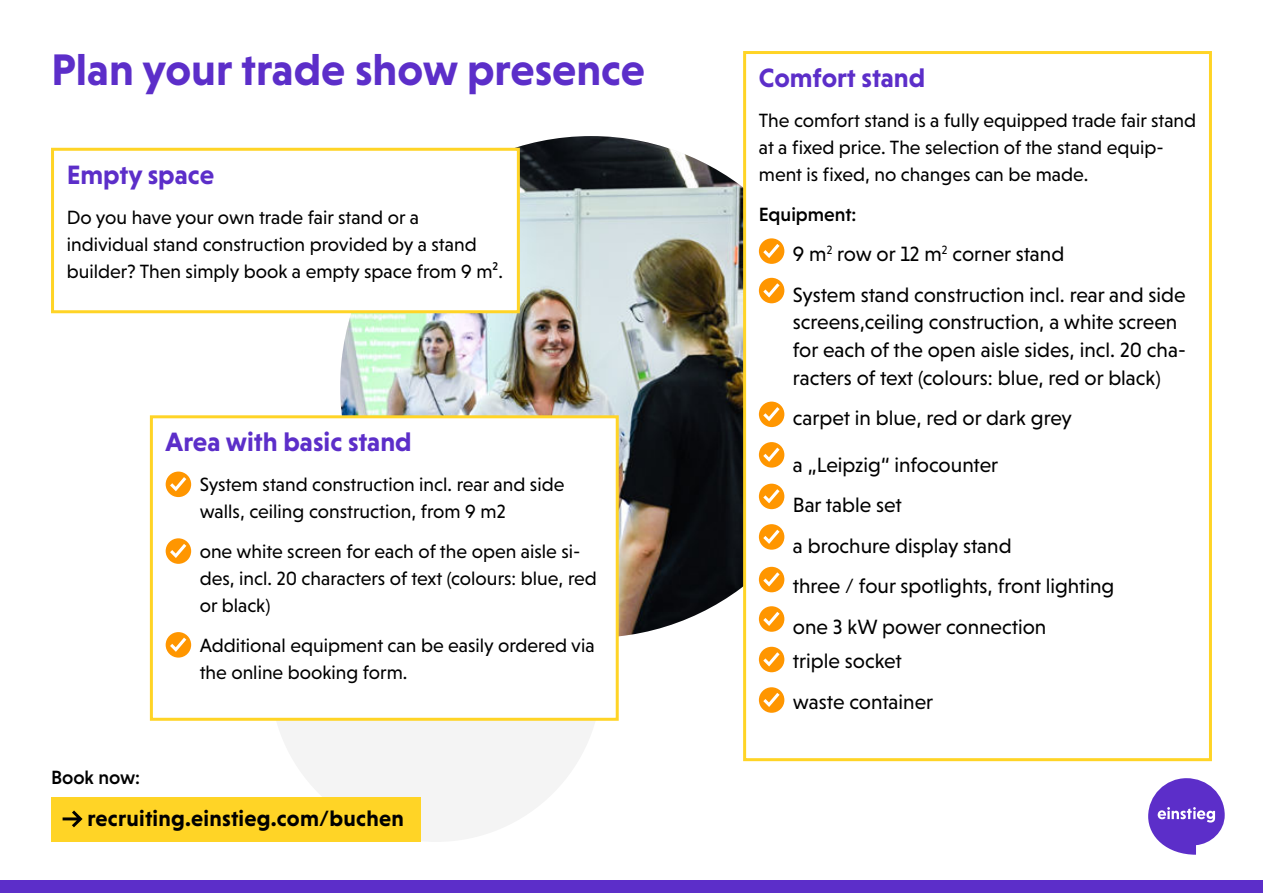
<style>
.page{position:relative;width:1263px;height:893px;background:#fff}
.page>*{position:absolute;margin:0;border:0;box-sizing:border-box;transform-origin:0 0}
.t1{font:700 45px "Niveau Grotesk";color:#5c2ec9}
.t2{font:700 27px "Niveau Grotesk";color:#5c2ec9}
.t3{font:700 22.5px "Niveau Grotesk";letter-spacing:.01em;color:#000}
.t4{font:21px/40.5px "Niveau Grotesk";color:#000}
.t5{font:19.5px/27px "Niveau Grotesk";color:#000}
.t6{font:500 19.5px "Niveau Grotesk";color:#000}
</style>
<div class="page">
<svg style="left:1148px;top:778px;width:77px;height:77px"></svg>
<div style="left:0;top:880px;width:1263px;height:13px;background:#5c2ec9"></div>
<img style="left:340px;top:136px;width:502px;height:502px;border-radius:251px">
<div style="left:270px;top:510px;width:332px;height:332px;background:#f4f4f4;border-radius:50%"></div>
<div style="left:51px;top:797px;width:370px;height:45px;background:#ffd426"></div>
<svg style="left:63px;top:810px;width:20px;height:17px"></svg>
<div style="left:53px;top:149px;width:465px;height:163px;background:#fff"></div>
<div style="left:51px;top:148px;width:469px;height:165px;border:3px solid #ffd426"></div>
<div style="left:745px;top:53px;width:465px;height:707px;background:#fff"></div>
<svg style="left:759px;top:238px;width:25px;height:26px"></svg>
<svg style="left:759px;top:278px;width:25px;height:25px"></svg>
<svg style="left:759px;top:402px;width:25px;height:25px"></svg>
<svg style="left:759px;top:442px;width:25px;height:26px"></svg>
<svg style="left:759px;top:484px;width:25px;height:25px"></svg>
<svg style="left:759px;top:524px;width:25px;height:26px"></svg>
<svg style="left:759px;top:567px;width:25px;height:25px"></svg>
<svg style="left:759px;top:606px;width:25px;height:26px"></svg>
<svg style="left:759px;top:647px;width:25px;height:25px"></svg>
<svg style="left:759px;top:687px;width:25px;height:26px"></svg>
<div style="left:743px;top:51px;width:469px;height:710px;border:3px solid #ffd426"></div>
<div style="left:151px;top:417px;width:466px;height:302px;background:#fff"></div>
<svg style="left:166px;top:472px;width:25px;height:25px"></svg>
<svg style="left:166px;top:538px;width:25px;height:26px"></svg>
<svg style="left:166px;top:632px;width:25px;height:26px"></svg>
<div style="left:150px;top:415px;width:469px;height:306px;border:3px solid #ffd426"></div>
<h1 class="t1" style="left:51px;top:48px;width:595px">Plan your trade show presence</h1>
<h2 class="t2" style="left:67px;top:162px;width:149px">Empty space</h2>
<p class="t5" style="left:67px;top:204px;width:438px">Do you have your own trade fair stand or a individual stand construction provided by a stand builder? Then simply book a empty space from 9 m².</p>
<h2 class="t2" style="left:166px;top:429px;width:248px">Area with basic stand</h2>
<p class="t5" style="left:200px;top:472px;width:366px">System stand construction incl. rear and side walls, ceiling construction, from 9 m2</p>
<p class="t5" style="left:200px;top:538px;width:399px">one white screen for each of the open aisle si&shy;des, incl. 20 characters of text (colours: blue, red or black)</p>
<p class="t5" style="left:200px;top:632px;width:396px">Additional equipment can be easily ordered via the online booking form.</p>
<p class="t6" style="left:51px;top:768px;width:91px">Book now:</p>
<p class="t3" style="left:87px;top:807px;width:318px">recruiting.einstieg.com/buchen</p>
<h2 class="t2" style="left:759px;top:65px;width:168px">Comfort stand</h2>
<p class="t5" style="left:759px;top:107px;width:439px">The comfort stand is a fully equipped trade fair stand at a fixed price. The selection of the stand equip&shy;ment is fixed, no changes can be made.</p>
<p class="t6" style="left:759px;top:205px;width:99px">Equipment:</p>
<p class="t4" style="left:793px;top:234px;width:394px">9 m<sup>2</sup> row or 12 m<sup>2</sup> corner stand<br>System stand construction incl. rear and side</p>
<p class="t4" style="left:793px;top:309px;width:395px;line-height:27.8px">screens,ceiling construction, a white screen for each of the open aisle sides, incl. 20 cha&shy;racters of text (colours: blue, red or black)</p>
<p class="t4" style="left:793px;top:399px;width:281px">carpet in blue, red or dark grey</p>
<p class="t4" style="left:793px;top:445px;width:323px">a „Leipzig“ infocounter<br>Bar table set<br>a brochure display stand<br>three / four spotlights, front lighting one 3 kW power connection</p>
<p class="t4" style="left:793px;top:642px;width:142px">triple socket waste container</p>
</div>
